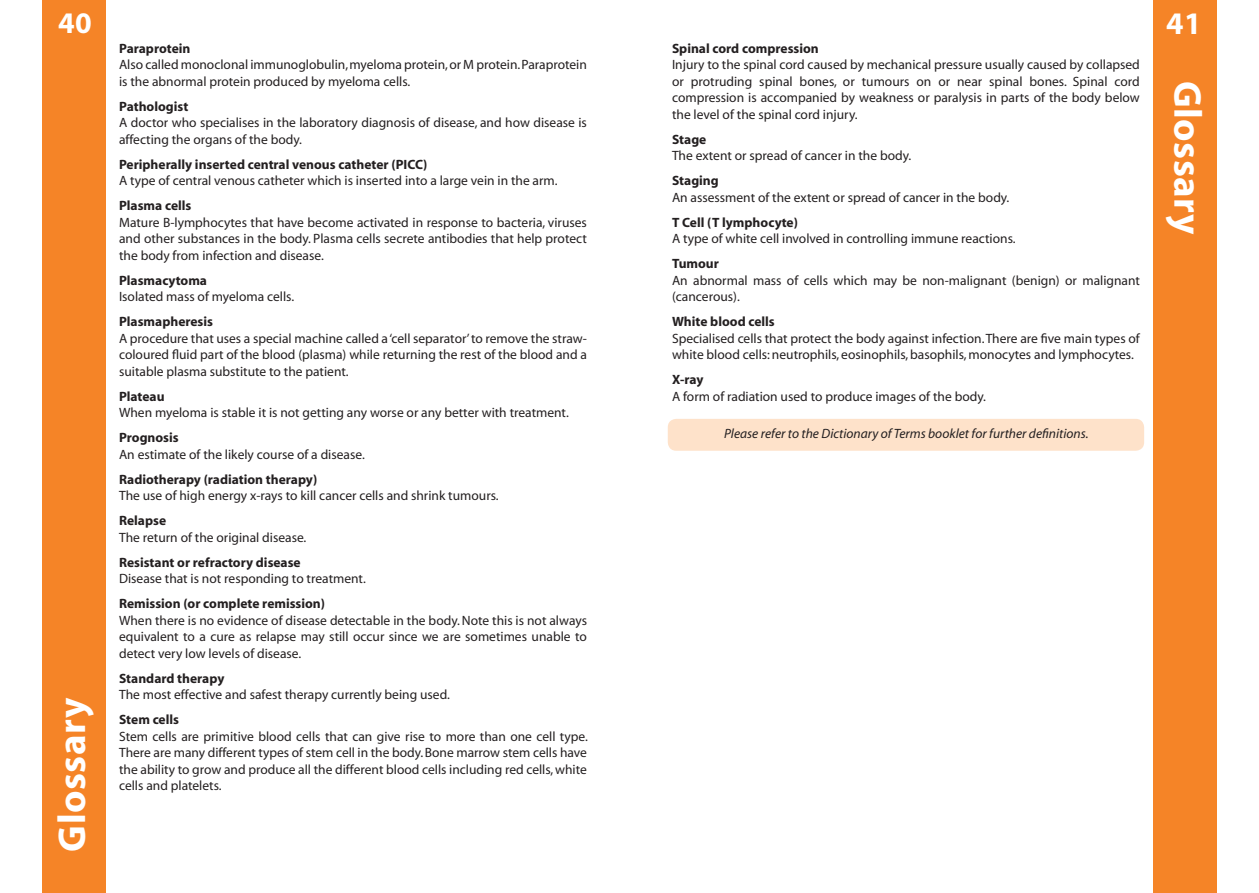
<style>
.page{position:relative;width:1259px;height:893px;background:#fff}
.page>*{position:absolute;margin:0;border:0;box-sizing:border-box;transform-origin:0 0}
.t1{font:700 39px "Myriad";letter-spacing:.01em;color:#fff}
.t2{font:700 31.5px "Myriad";color:#fff}
.t3{font:700 30px "Myriad";color:#fff}
.t4{font:13.5px/16.5px "Myriad";color:#231f20;text-align:justify}
.t5{font:700 13.5px "Myriad";color:#231f20}
.t6{font:italic 13.5px "Myriad";color:#231f20}
</style>
<div class="page">
<div style="left:668px;top:419px;width:476px;height:32px;background:#fee2ca;border-radius:9px"></div>
<div style="left:43px;top:0;width:63px;height:893px;background:#f58427"></div>
<div style="left:1152px;top:0;width:64px;height:893px;background:#f58427"></div>
<h3 class="t3" style="left:58px;top:8px;width:35px">40</h3>
<h1 class="t1" style="left:52px;top:851px;width:155px;rotate:-90deg">Glossary</h1>
<p class="t5" style="left:119px;top:41px;width:73px">Paraprotein</p>
<p class="t4" style="left:119px;top:57px;width:469px">Also called monoclonal immunoglobulin, myeloma protein, or M protein. Paraprotein is the abnormal protein produced by myeloma cells.</p>
<p class="t5" style="left:119px;top:99px;width:71px">Pathologist</p>
<p class="t4" style="left:119px;top:115px;width:469px">A doctor who specialises in the laboratory diagnosis of disease, and how disease is affecting the organs of the body.</p>
<p class="t5" style="left:119px;top:157px;width:310px">Peripherally inserted central venous catheter (PICC)</p>
<p class="t4" style="left:119px;top:173px;width:440px">A type of central venous catheter which is inserted into a large vein in the arm.</p>
<p class="t5" style="left:119px;top:199px;width:74px">Plasma cells</p>
<p class="t4" style="left:119px;top:214px;width:469px">Mature B-lymphocytes that have become activated in response to bacteria, viruses and other substances in the body. Plasma cells secrete antibodies that help protect the body from infection and disease.</p>
<p class="t5" style="left:119px;top:273px;width:90px">Plasmacytoma</p>
<p class="t4" style="left:119px;top:289px;width:177px">Isolated mass of myeloma cells.</p>
<p class="t5" style="left:119px;top:315px;width:95px">Plasmapheresis</p>
<p class="t4" style="left:119px;top:330px;width:469px">A procedure that uses a special machine called a ‘cell separator’ to remove the straw&shy;coloured fluid part of the blood (plasma) while returning the rest of the blood and a suitable plasma substitute to the patient.</p>
<p class="t5" style="left:119px;top:389px;width:47px">Plateau</p>
<p class="t4" style="left:119px;top:405px;width:451px">When myeloma is stable it is not getting any worse or any better with treatment.</p>
<p class="t5" style="left:119px;top:431px;width:61px">Prognosis</p>
<p class="t4" style="left:119px;top:446px;width:247px">An estimate of the likely course of a disease.</p>
<p class="t5" style="left:119px;top:472px;width:200px">Radiotherapy (radiation therapy)</p>
<p class="t4" style="left:119px;top:488px;width:381px">The use of high energy x-rays to kill cancer cells and shrink tumours.</p>
<p class="t5" style="left:119px;top:514px;width:49px">Relapse</p>
<p class="t4" style="left:119px;top:529px;width:189px">The return of the original disease.</p>
<p class="t5" style="left:119px;top:555px;width:183px">Resistant or refractory disease</p>
<p class="t4" style="left:119px;top:571px;width:248px">Disease that is not responding to treatment.</p>
<p class="t5" style="left:119px;top:597px;width:207px">Remission (or complete remission)</p>
<p class="t4" style="left:119px;top:612px;width:469px">When there is no evidence of disease detectable in the body. Note this is not always equivalent to a cure as relapse may still occur since we are sometimes unable to detect very low levels of disease.</p>
<p class="t5" style="left:119px;top:671px;width:107px">Standard therapy</p>
<p class="t4" style="left:119px;top:687px;width:332px">The most effective and safest therapy currently being used.</p>
<p class="t5" style="left:119px;top:713px;width:61px">Stem cells</p>
<p class="t4" style="left:119px;top:728px;width:470px">Stem cells are primitive blood cells that can give rise to more than one cell type.<br>There are many different types of stem cell in the body. Bone marrow stem cells have the ability to grow and produce all the different blood cells including red cells, white cells and platelets.</p>
<p class="t5" style="left:672px;top:41px;width:148px">Spinal cord compression</p>
<p class="t4" style="left:672px;top:57px;width:469px">Injury to the spinal cord caused by mechanical pressure usually caused by collapsed or protruding spinal bones, or tumours on or near spinal bones. Spinal cord compression is accompanied by weakness or paralysis in parts of the body below the level of the spinal cord injury.</p>
<p class="t5" style="left:672px;top:132px;width:36px">Stage</p>
<p class="t4" style="left:672px;top:148px;width:241px">The extent or spread of cancer in the body.</p>
<p class="t5" style="left:672px;top:174px;width:48px">Staging</p>
<p class="t4" style="left:672px;top:189px;width:339px">An assessment of the extent or spread of cancer in the body.</p>
<p class="t5" style="left:672px;top:215px;width:127px">T Cell (T lymphocyte)</p>
<p class="t4" style="left:672px;top:231px;width:345px">A type of white cell involved in controlling immune reactions.</p>
<p class="t5" style="left:672px;top:257px;width:48px">Tumour</p>
<p class="t4" style="left:672px;top:272px;width:469px">An abnormal mass of cells which may be non-malignant (benign) or malignant (cancerous).</p>
<p class="t5" style="left:672px;top:315px;width:104px">White blood cells</p>
<p class="t4" style="left:672px;top:330px;width:469px">Specialised cells that protect the body against infection. There are five main types of white blood cells: neutrophils, eosinophils, basophils, monocytes and lymphocytes.</p>
<p class="t5" style="left:672px;top:373px;width:33px">X-ray</p>
<p class="t4" style="left:672px;top:388px;width:315px">A form of radiation used to produce images of the body.</p>
<p class="t6" style="left:724px;top:427px;width:366px">Please refer to the Dictionary of Terms booklet for further definitions.</p>
<h2 class="t2" style="left:1166px;top:7px;width:37px">41</h2>
<h1 class="t1" style="left:1207px;top:81px;width:155px;rotate:90deg">Glossary</h1>
</div>
